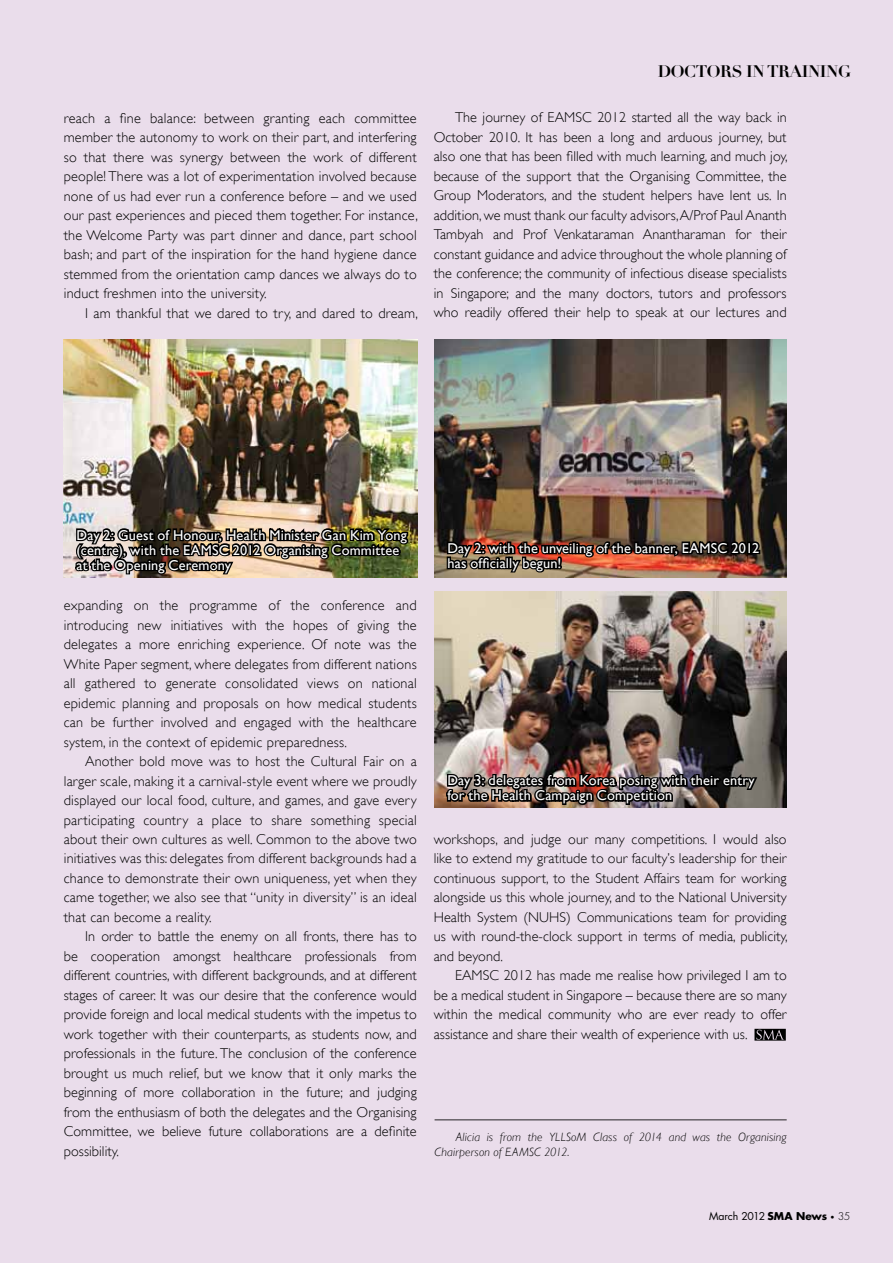
<style>
.page{position:relative;width:893px;height:1263px;background:#eaddeb}
.page>*{position:absolute;margin:0;border:0;box-sizing:border-box;transform-origin:0 0}
.t1{font:700 16.5px "Didot LH";letter-spacing:-.025em;color:#000}
.t2{font:300 14.25px/19.5px "Gill Sans";letter-spacing:.005em;color:#000;text-align:justify}
.t3{font:14.25px/15px "Gill Sans";letter-spacing:.01em;color:#fff}
.t4{font:italic 300 12px/15px "Gill Sans";letter-spacing:.015em;color:#000}
.t5{font:10.5px "Futura";letter-spacing:-.015em;color:#000}
.s1{font-weight:700}
.s2{font-weight:300;font-size:7.5px}
.s3{font-weight:300}
</style>
<div class="page">
<img style="left:64px;top:339px;width:354px;height:238px">
<img style="left:435px;top:340px;width:352px;height:237px">
<svg style="left:754px;top:1029px;width:32px;height:11px"></svg>
<hr style="left:435px;top:1119px;width:352px;height:1px;background:#000">
<img style="left:434px;top:591px;width:353px;height:217px">
<img style="left:73px;top:523px;width:338px;height:54px">
<img style="left:445px;top:537px;width:317px;height:41px">
<img style="left:444px;top:770px;width:316px;height:37px">
<p class="t2" style="left:64px;top:108px;width:356px">reach a fine balance: between granting each committee member the autonomy to work on their part, and interfering so that there was synergy between the work of different people! There was a lot of experimentation involved because none of us had ever run a conference before – and we used our past experiences and pieced them together. For instance, the Welcome Party was part dinner and dance, part school bash; and part of the inspiration for the hand hygiene dance stemmed from the orientation camp dances we always do to induct freshmen into the university.</p>
<p class="t2" style="left:85px;top:303px;width:334px">I am thankful that we dared to try, and dared to dream,</p>
<p class="t1" style="left:658px;top:61px;width:195px">DOCTORS IN TRAINING</p>
<p class="t2" style="left:434px;top:108px;width:356px;text-indent:21px">The journey of EAMSC 2012 started all the way back in October 2010. It has been a long and arduous journey, but also one that has been filled with much learning, and much joy, because of the support that the Organising Committee, the Group Moderators, and the student helpers have lent us. In addition, we must thank our faculty advisors, A/Prof Paul Ananth Tambyah and Prof Venkataraman Anantharaman for their constant guidance and advice throughout the whole planning of the conference; the community of infectious disease specialists in Singapore; and the many doctors, tutors and professors who readily offered their help to speak at our lectures and</p>
<p class="t3" style="left:77px;top:527px;width:332px">Day 2: Guest of Honour, Health Minister Gan Kim Yong (centre), with the EAMSC 2012 Organising Committee at the Opening Ceremony</p>
<p class="t2" style="left:64px;top:595px;width:354px">expanding on the programme of the conference and introducing new initiatives with the hopes of giving the delegates a more enriching experience. Of note was the White Paper segment, where delegates from different nations all gathered to generate consolidated views on national epidemic planning and proposals on how medical students can be further involved and engaged with the healthcare system, in the context of epidemic preparedness.</p>
<p class="t2" style="left:64px;top:751px;width:355px;text-indent:21px">Another bold move was to host the Cultural Fair on a larger scale, making it a carnival-style event where we proudly displayed our local food, culture, and games, and gave every participating country a place to share something special about their own cultures as well. Common to the above two initiatives was this: delegates from different backgrounds had a chance to demonstrate their own uniqueness, yet when they came together, we also see that “unity in diversity” is an ideal that can become a reality.</p>
<p class="t2" style="left:64px;top:927px;width:354px;text-indent:21px">In order to battle the enemy on all fronts, there has to be cooperation amongst healthcare professionals from different countries, with different backgrounds, and at different stages of career. It was our desire that the conference would provide foreign and local medical students with the impetus to work together with their counterparts, as students now, and professionals in the future. The conclusion of the conference brought us much relief, but we know that it only marks the beginning of more collaboration in the future; and judging from the enthusiasm of both the delegates and the Organising Committee, we believe future collaborations are a definite possibility.</p>
<p class="t3" style="left:447px;top:540px;width:313px">Day 2: with the unveiling of the banner, EAMSC 2012 has officially begun!</p>
<p class="t3" style="left:447px;top:773px;width:309px">Day 3: delegates from Korea posing with their entry for the Health Campaign Competition</p>
<p class="t2" style="left:434px;top:829px;width:356px">workshops, and judge our many competitions. I would also like to extend my gratitude to our faculty’s leadership for their continuous support, to the Student Affairs team for working alongside us this whole journey, and to the National University Health System (NUHS) Communications team for providing us with round-the-clock support in terms of media, publicity, and beyond.</p>
<p class="t2" style="left:434px;top:966px;width:354px;text-indent:21px">EAMSC 2012 has made me realise how privileged I am to be a medical student in Singapore – because there are so many within the medical community who are ever ready to offer assistance and share their wealth of experience with us.</p>
<p class="t4" style="left:435px;top:1129px;width:354px;text-indent:21px">Alicia is from the YLLSoM Class of 2014 and was the Organising<br>Chairperson of EAMSC 2012.</p>
<p class="t5" style="left:709px;top:1209px;width:143px">March 2012 <span class="s1">SMA News</span> <span class="s2">•</span> <span class="s3">35</span></p>
</div>
